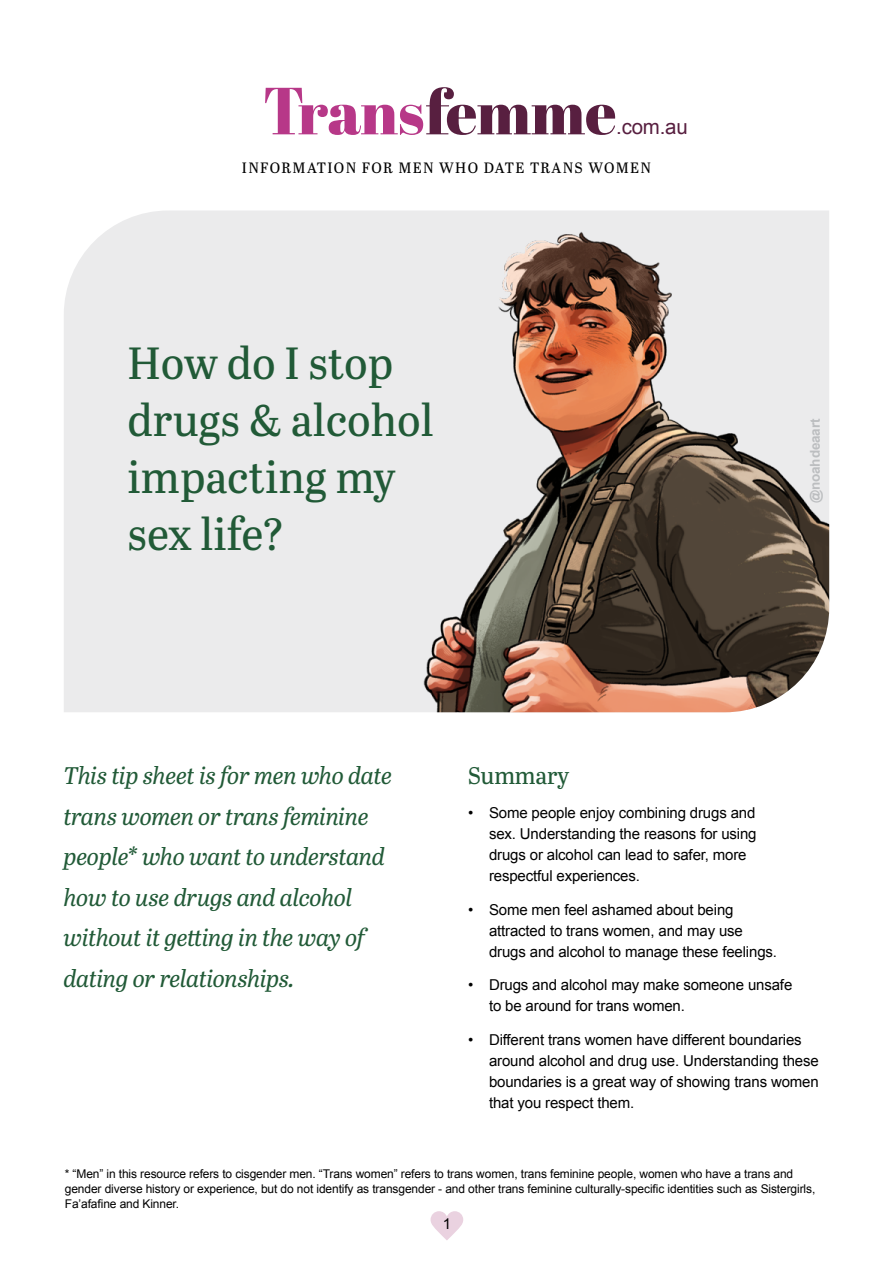
<style>
.page{position:relative;width:893px;height:1263px;background:#fff}
.page>*{position:absolute;margin:0;border:0;box-sizing:border-box;transform-origin:0 0}
.Headin_1{font:45px/57px "Abril Titling";color:#215a37}
.intro_italic{font:italic 24px/40.5px "Abril Titling";letter-spacing:-.005em;color:#215a37}
.heading_2{font:24px "Abril Titling";letter-spacing:-.01em;color:#215a37}
.copy{font:20.4px "Arial";color:#581f40}
.copy_indent{font:15px/21px "Arial";letter-spacing:-.01em;color:#000}
.t1{font:15px "Abril Titling";letter-spacing:.09em;color:#000}
.copy-2{font:15px "Arial";color:#000}
.copy_bold{font:700 13.5px "Arial";letter-spacing:-.01em;color:#bcbec0}
.copy-3{font:12px/15px "Arial";letter-spacing:-.01em;color:#000}
</style>
<div class="page">
<div style="left:64px;top:210px;width:765px;height:502px;background:#ebebec"></div>
<img style="left:237px;top:217px;width:592px;height:495px">
<svg style="left:431px;top:1211px;width:32px;height:29px"></svg>
<svg style="left:265px;top:87px;width:350px;height:48px"></svg>
<p class="copy" style="left:616px;top:113px;width:73px">.com.au</p>
<p class="t1" style="left:242px;top:157px;width:411px">INFORMATION FOR MEN WHO DATE TRANS WOMEN</p>
<p class="Headin_1" style="left:128px;top:332px;width:308px">How do I stop drugs &amp; alcohol impacting my sex life?</p>
<p class="copy_bold" style="left:806px;top:503px;width:86px;rotate:-90deg">@noahdeaart</p>
<p class="intro_italic" style="left:64px;top:754px;width:330px">This tip sheet is for men who date trans women or trans feminine people* who want to understand how to use drugs and alcohol without it getting in the way of dating or relationships.</p>
<p class="heading_2" style="left:468px;top:758px;width:103px">Summary</p>
<p class="copy_indent" style="left:489px;top:802px;width:269px;text-indent:-21px">• Some people enjoy combining drugs and sex. Understanding the reasons for using drugs or alcohol can lead to safer, more respectful experiences.</p>
<p class="copy_indent" style="left:489px;top:899px;width:290px;text-indent:-21px">• Some men feel ashamed about being attracted to trans women, and may use drugs and alcohol to manage these feelings.</p>
<p class="copy_indent" style="left:489px;top:975px;width:305px;text-indent:-21px">• Drugs and alcohol may make someone unsafe to be around for trans women.</p>
<p class="copy_indent" style="left:489px;top:1029px;width:331px;text-indent:-21px">• Different trans women have different boundaries around alcohol and drug use. Understanding these boundaries is a great way of showing trans women that you respect them.</p>
<p class="copy-3" style="left:65px;top:1167px;width:752px">* “Men” in this resource refers to cisgender men. “Trans women” refers to trans women, trans feminine people, women who have a trans and gender diverse history or experience, but do not identify as transgender - and other trans feminine culturally-specific identities such as Sistergirls,<br>Fa’afafine and Kinner.</p>
<p class="copy-2" style="left:443px;top:1214px;width:10px">1</p>
</div>
